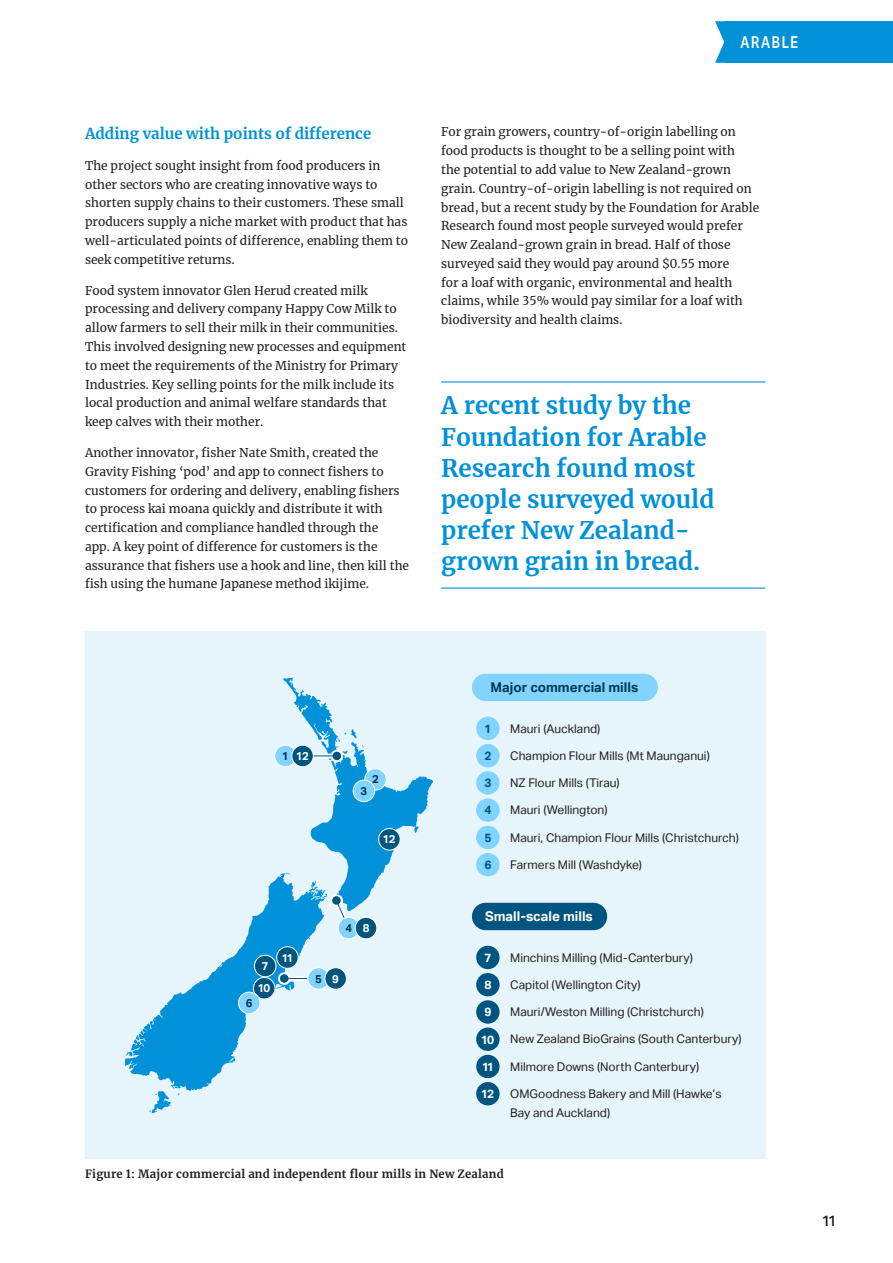
<style>
.page{position:relative;width:893px;height:1263px;background:#fff}
.page>*{position:absolute;margin:0;border:0;box-sizing:border-box;transform-origin:0 0}
.pull_quote{font:700 24px/31.2px "Merriweather";color:#0091d9}
.t1{font:500 16.5px "Aktiv Grotesk Cd";letter-spacing:.075em;color:#fff}
.s1{font:700 15px "Merriweather";color:#0091d9}
.t2{font:500 15px "Aktiv Grotesk";color:#231f20}
.b1{font:700 13.5px "Aktiv Grotesk";color:#003854}
.b1-2{font:700 13.5px "Aktiv Grotesk";color:#fff}
.b1-3{font:12px/18.8px "Merriweather";color:#231f20}
.b1-4{font:12px/18.8px "Aktiv Grotesk";color:#231f20}
.b1-5{font:700 12px "Aktiv Grotesk";color:#fff}
.b1-6{font:700 12px "Aktiv Grotesk";color:#005580}
.b1-7{font:700 11.4px "Aktiv Grotesk";letter-spacing:-.02em;color:#fff}
.b1-8{font:700 11.4px "Aktiv Grotesk";color:#003854}
.t3{font:700 11.25px "Merriweather";letter-spacing:.02em;color:#231f20}
</style>
<div class="page">
<hr style="left:441px;top:381px;width:324px;height:2px;background:#0091d9">
<hr style="left:441px;top:587px;width:324px;height:2px;background:#0091d9">
<div style="left:85px;top:631px;width:680px;height:528px;background:#e6f4fb"></div>
<div style="left:472px;top:674px;width:186px;height:27px;background:#80d4ff;border-radius:14px"></div>
<div style="left:476px;top:717px;width:24px;height:23px;background:#80d4ff;border-radius:50%"></div>
<div style="left:476px;top:744px;width:24px;height:23px;background:#80d4ff;border-radius:50%"></div>
<div style="left:476px;top:771px;width:24px;height:23px;background:#80d4ff;border-radius:50%"></div>
<div style="left:476px;top:798px;width:24px;height:24px;background:#80d4ff;border-radius:50%"></div>
<div style="left:476px;top:826px;width:24px;height:23px;background:#80d4ff;border-radius:50%"></div>
<div style="left:476px;top:853px;width:24px;height:23px;background:#80d4ff;border-radius:50%"></div>
<div style="left:472px;top:903px;width:135px;height:27px;background:#005580;border-radius:14px"></div>
<div style="left:476px;top:946px;width:24px;height:23px;background:#005580;border-radius:50%"></div>
<div style="left:476px;top:973px;width:24px;height:23px;background:#005580;border-radius:50%"></div>
<div style="left:476px;top:1000px;width:24px;height:24px;background:#005580;border-radius:50%"></div>
<div style="left:476px;top:1027px;width:24px;height:24px;background:#005580;border-radius:50%"></div>
<div style="left:476px;top:1055px;width:24px;height:23px;background:#005580;border-radius:50%"></div>
<div style="left:476px;top:1082px;width:24px;height:23px;background:#005580;border-radius:50%"></div>
<svg style="left:125px;top:677px;width:308px;height:436px"></svg>
<div style="left:254px;top:955px;width:22px;height:22px;background:#005580;border-radius:50%"></div>
<div style="left:254px;top:955px;width:22px;height:22px;border:1px solid #fff;border-radius:50%"></div>
<div style="left:379px;top:828px;width:21px;height:22px;background:#005580;border-radius:50%"></div>
<div style="left:378px;top:828px;width:23px;height:22px;border:1px solid #fff;border-radius:50%"></div>
<div style="left:253px;top:977px;width:22px;height:22px;background:#005580;border-radius:50%"></div>
<div style="left:253px;top:977px;width:22px;height:22px;border:1px solid #fff;border-radius:50%"></div>
<div style="left:277px;top:947px;width:21px;height:21px;background:#005580;border-radius:50%"></div>
<div style="left:276px;top:946px;width:23px;height:23px;border:1px solid #fff;border-radius:50%"></div>
<svg style="left:330px;top:894px;width:17px;height:28px"></svg>
<svg style="left:336px;top:899px;width:10px;height:22px"></svg>
<div style="left:332px;top:896px;width:9px;height:9px;background:#005480;border-radius:50%"></div>
<svg style="left:311px;top:749px;width:32px;height:13px"></svg>
<hr style="left:307px;top:755px;width:30px;height:1px;background:#005480">
<div style="left:333px;top:752px;width:8px;height:8px;background:#005480;border-radius:50%"></div>
<svg style="left:278px;top:972px;width:32px;height:13px"></svg>
<svg style="left:288px;top:978px;width:19px;height:1px"></svg>
<div style="left:280px;top:974px;width:8px;height:9px;background:#005480;border-radius:50%"></div>
<div style="left:365px;top:768px;width:21px;height:22px;background:#80d4ff;border-radius:50%"></div>
<div style="left:364px;top:768px;width:23px;height:22px;border:1px solid #fff;border-radius:50%"></div>
<div style="left:353px;top:780px;width:22px;height:22px;background:#80d4ff;border-radius:50%"></div>
<div style="left:353px;top:780px;width:22px;height:22px;border:1px solid #fff;border-radius:50%"></div>
<div style="left:238px;top:992px;width:22px;height:22px;background:#80d4ff;border-radius:50%"></div>
<div style="left:238px;top:992px;width:22px;height:22px;border:1px solid #fff;border-radius:50%"></div>
<div style="left:338px;top:917px;width:22px;height:22px;background:#80d4ff;border-radius:50%"></div>
<div style="left:338px;top:917px;width:22px;height:22px;border:1px solid #fff;border-radius:50%"></div>
<div style="left:355px;top:917px;width:22px;height:22px;background:#005580;border-radius:50%"></div>
<div style="left:355px;top:917px;width:22px;height:22px;border:1px solid #fff;border-radius:50%"></div>
<div style="left:308px;top:968px;width:21px;height:21px;background:#80d4ff;border-radius:50%"></div>
<div style="left:307px;top:967px;width:23px;height:22px;border:1px solid #fff;border-radius:50%"></div>
<div style="left:325px;top:968px;width:21px;height:21px;background:#005580;border-radius:50%"></div>
<div style="left:325px;top:967px;width:22px;height:22px;border:1px solid #fff;border-radius:50%"></div>
<div style="left:275px;top:745px;width:21px;height:22px;background:#80d4ff;border-radius:50%"></div>
<div style="left:274px;top:745px;width:23px;height:22px;border:1px solid #fff;border-radius:50%"></div>
<div style="left:292px;top:745px;width:21px;height:22px;background:#005580;border-radius:50%"></div>
<div style="left:291px;top:745px;width:23px;height:22px;border:1px solid #fff;border-radius:50%"></div>
<svg style="left:715px;top:21px;width:10px;height:42px"></svg>
<div style="left:725px;top:21px;width:168px;height:42px;background:#0091d9"></div>
<p class="s1" style="left:85px;top:123px;width:288px">Adding value with points of difference</p>
<p class="b1-3" style="left:85px;top:156px;width:324px">The project sought insight from food producers in other sectors who are creating innovative ways to shorten supply chains to their customers. These small producers supply a niche market with product that has well-articulated points of difference, enabling them to seek competitive returns.</p>
<p class="b1-3" style="left:85px;top:281px;width:323px">Food system innovator Glen Herud created milk processing and delivery company Happy Cow Milk to allow farmers to sell their milk in their communities.<br>This involved designing new processes and equipment to meet the requirements of the Ministry for Primary Industries. Key selling points for the milk include its local production and animal welfare standards that keep calves with their mother.</p>
<p class="b1-3" style="left:85px;top:443px;width:326px">Another innovator, fisher Nate Smith, created the Gravity Fishing ‘pod’ and app to connect fishers to customers for ordering and delivery, enabling fishers to process kai moana quickly and distribute it with certification and compliance handled through the<br>app. A key point of difference for customers is the assurance that fishers use a hook and line, then kill the fish using the humane Japanese method ikijime.</p>
<p class="t1" style="left:740px;top:32px;width:59px">ARABLE</p>
<p class="b1-3" style="left:441px;top:122px;width:320px">For grain growers, country-of-origin labelling on food products is thought to be a selling point with<br>the potential to add value to New Zealand-grown grain. Country-of-origin labelling is not required on bread, but a recent study by the Foundation for Arable Research found most people surveyed would prefer New Zealand-grown grain in bread. Half of those surveyed said they would pay around $0.55 more<br>for a loaf with organic, environmental and health claims, while 35% would pay similar for a loaf with biodiversity and health claims.</p>
<p class="pull_quote" style="left:441px;top:389px;width:275px">A recent study by the<br>Foundation for Arable<br>Research found most people surveyed would prefer New Zealand&shy;grown grain in bread.</p>
<p class="b1-8" style="left:283px;top:749px;width:7px">1</p>
<p class="b1-7" style="left:296px;top:749px;width:14px">12</p>
<p class="b1-8" style="left:372px;top:773px;width:8px">2</p>
<p class="b1-8" style="left:361px;top:784px;width:8px">3</p>
<p class="b1-7" style="left:383px;top:833px;width:14px">12</p>
<p class="b1-7" style="left:262px;top:959px;width:8px">7</p>
<p class="b1-7" style="left:258px;top:982px;width:13px">10</p>
<p class="b1-8" style="left:246px;top:996px;width:8px">6</p>
<p class="b1-7" style="left:282px;top:951px;width:12px">11</p>
<p class="b1-8" style="left:346px;top:921px;width:8px">4</p>
<p class="b1-7" style="left:363px;top:921px;width:8px">8</p>
<p class="b1-8" style="left:315px;top:972px;width:8px">5</p>
<p class="b1-7" style="left:332px;top:972px;width:8px">9</p>
<p class="b1" style="left:491px;top:679px;width:149px">Major commercial mills</p>
<p class="b1-6" style="left:485px;top:721px;width:7px">1</p>
<p class="b1-4" style="left:510px;top:719px;width:92px">Mauri (Auckland)</p>
<p class="b1-6" style="left:484px;top:749px;width:9px">2</p>
<p class="b1-4" style="left:510px;top:746px;width:201px">Champion Flour Mills (Mt Maunganui)</p>
<p class="b1-6" style="left:484px;top:776px;width:9px">3</p>
<p class="b1-4" style="left:510px;top:774px;width:111px">NZ Flour Mills (Tirau)</p>
<p class="b1-6" style="left:484px;top:803px;width:8px">4</p>
<p class="b1-4" style="left:510px;top:801px;width:99px">Mauri (Wellington)</p>
<p class="b1-6" style="left:484px;top:830px;width:9px">5</p>
<p class="b1-4" style="left:510px;top:828px;width:230px">Mauri, Champion Flour Mills (Christchurch)</p>
<p class="b1-6" style="left:484px;top:858px;width:9px">6</p>
<p class="b1-4" style="left:510px;top:855px;width:133px">Farmers Mill (Washdyke)</p>
<p class="b1-2" style="left:485px;top:908px;width:109px">Small-scale mills</p>
<p class="b1-5" style="left:484px;top:950px;width:8px">7</p>
<p class="b1-4" style="left:510px;top:948px;width:184px">Minchins Milling (Mid-Canterbury)</p>
<p class="b1-5" style="left:484px;top:978px;width:9px">8</p>
<p class="b1-4" style="left:510px;top:975px;width:132px">Capitol (Wellington City)</p>
<p class="b1-5" style="left:484px;top:1005px;width:9px">9</p>
<p class="b1-4" style="left:510px;top:1003px;width:195px">Mauri/Weston Milling (Christchurch)</p>
<p class="b1-5" style="left:482px;top:1032px;width:14px">10</p>
<p class="b1-4" style="left:510px;top:1030px;width:233px">New Zealand BioGrains (South Canterbury)</p>
<p class="b1-5" style="left:482px;top:1059px;width:13px">11</p>
<p class="b1-4" style="left:510px;top:1057px;width:191px">Milmore Downs (North Canterbury)</p>
<p class="b1-5" style="left:481px;top:1087px;width:15px">12</p>
<p class="b1-4" style="left:510px;top:1084px;width:213px">OMGoodness Bakery and Mill (Hawke’s<br>Bay and Auckland)</p>
<p class="t3" style="left:85px;top:1166px;width:420px">Figure 1: Major commercial and independent flour mills in New Zealand</p>
<p class="t2" style="left:822px;top:1212px;width:15px">11</p>
</div>
